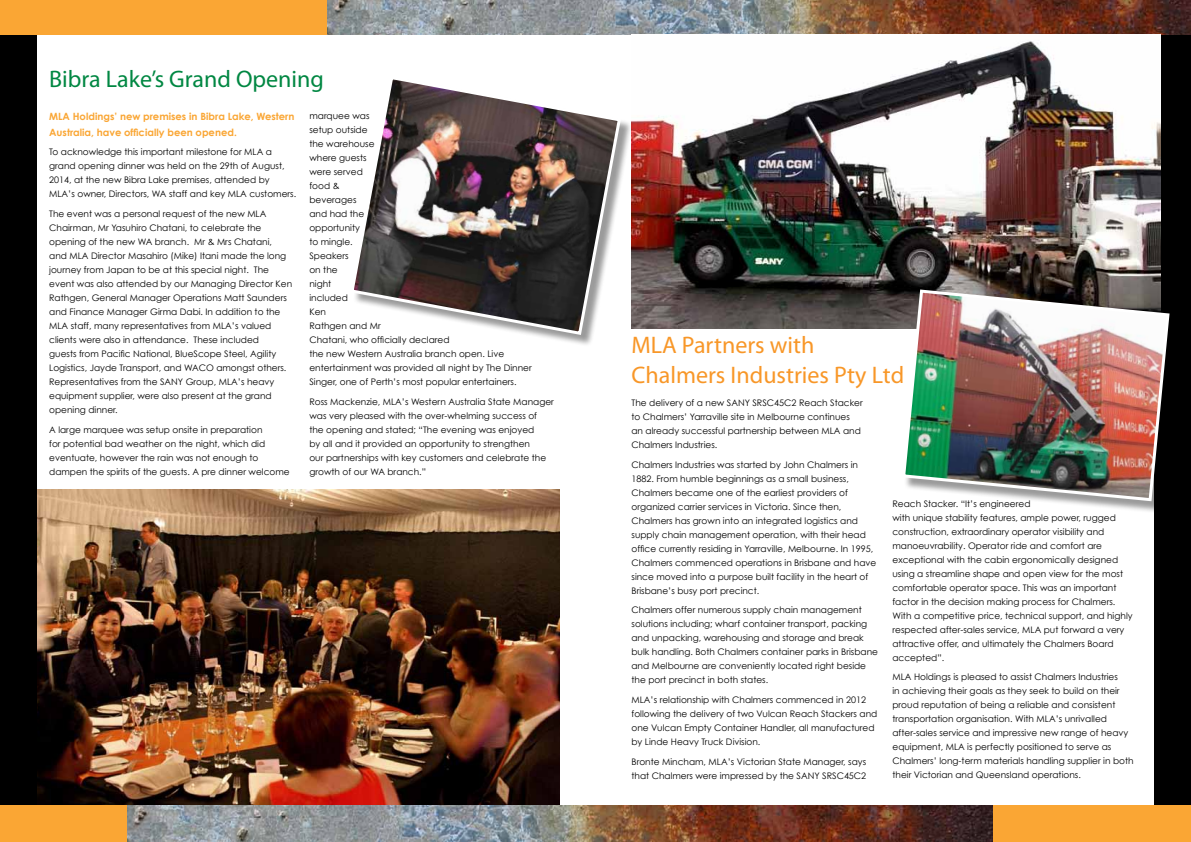
<style>
.page{position:relative;width:1191px;height:842px;background:#fff}
.page>*{position:absolute;margin:0;border:0;box-sizing:border-box;transform-origin:0 0}
.t1{font:24px/30px "Myriad Pro";color:#f89728}
.t2{font:24px "Myriad Pro";color:#008742}
.t3{font:700 10px/16px "Century Gothic";color:#faa634}
.t4{font:9px/14px "Century Gothic";color:#000}
</style>
<div class="page">
<img style="left:36px;top:490px;width:523px;height:316px">
<div style="left:1155px;top:0;width:36px;height:842px;background:#000"></div>
<div style="left:0;top:0;width:36px;height:842px;background:#000"></div>
<div style="left:0;top:0;width:1191px;height:35px;background:#faa634"></div>
<img style="left:328px;top:0;width:863px;height:35px">
<div style="left:0;top:806px;width:1191px;height:36px;background:#faa634"></div>
<img style="left:127px;top:806px;width:865px;height:36px">
<img style="left:633px;top:35px;width:527px;height:294px">
<div style="left:352px;top:77px;width:281px;height:270px;background:#000;opacity:.4"></div>
<img style="left:352px;top:77px;width:271px;height:260px">
<div style="left:903px;top:291px;width:278px;height:222px;background:#000;opacity:.4"></div>
<img style="left:900px;top:288px;width:271px;height:215px">
<h1 class="t2" style="left:49px;top:64px;width:276px">Bibra Lake’s Grand Opening</h1>
<p class="t3" style="left:49px;top:108px;width:247px">MLA Holdings’ new premises in Bibra Lake, Western<br>Australia, have officially been opened.</p>
<p class="t4" style="left:49px;top:145px;width:248px">To acknowledge this important milestone for MLA a grand opening dinner was held on the 29th of August, 2014, at the new Bibra Lake premises, attended by MLA’s owner, Directors, WA staff and key MLA customers.</p>
<p class="t4" style="left:49px;top:207px;width:245px">The event was a personal request of the new MLA Chairman, Mr Yasuhiro Chatani, to celebrate the opening of the new WA branch. Mr &amp; Mrs Chatani,<br>and MLA Director Masahiro (Mike) Itani made the long journey from Japan to be at this special night. The event was also attended by our Managing Director Ken Rathgen, General Manager Operations Matt Saunders and Finance Manager Girma Dabi. In addition to the MLA staff, many representatives from MLA’s valued clients were also in attendance. These included<br>guests from Pacific National, BlueScope Steel, Agility Logistics, Jayde Transport, and WACO amongst others.<br>Representatives from the SANY Group, MLA’s heavy equipment supplier, were also present at the grand opening dinner.</p>
<p class="t4" style="left:49px;top:422px;width:242px">A large marquee was setup onsite in preparation<br>for potential bad weather on the night, which did eventuate, however the rain was not enough to dampen the spirits of the guests. A pre dinner welcome</p>
<p class="t4" style="left:309px;top:109px;width:224px">marquee was<br>setup outside<br>the warehouse<br>where guests<br>were served<br>food &amp;<br>beverages<br>and had the<br>opportunity<br>to mingle.<br>Speakers<br>on the<br>night<br>included<br>Ken<br>Rathgen and Mr<br>Chatani, who officially declared<br>the new Western Australia branch open. Live entertainment was provided all night by The Dinner<br>Singer, one of Perth’s most popular entertainers.</p>
<p class="t4" style="left:309px;top:394px;width:246px">Ross Mackenzie, MLA’s Western Australia State Manager was very pleased with the over-whelming success of<br>the opening and stated; “The evening was enjoyed<br>by all and it provided an opportunity to strengthen<br>our partnerships with key customers and celebrate the growth of our WA branch.”</p>
<p class="t4" style="left:631px;top:396px;width:233px">The delivery of a new SANY SRSC45C2 Reach Stacker to Chalmers’ Yarraville site in Melbourne continues an already successful partnership between MLA and Chalmers Industries.</p>
<h1 class="t1" style="left:631px;top:330px;width:274px">MLA Partners with<br>Chalmers Industries Pty Ltd</h1>
<p class="t4" style="left:631px;top:457px;width:246px">Chalmers Industries was started by John Chalmers in 1882. From humble beginnings as a small business, Chalmers became one of the earliest providers of organized carrier services in Victoria. Since then, Chalmers has grown into an integrated logistics and supply chain management operation, with their head office currently residing in Yarraville, Melbourne. In 1995, Chalmers commenced operations in Brisbane and have since moved into a purpose built facility in the heart of Brisbane’s busy port precinct.</p>
<p class="t4" style="left:631px;top:603px;width:248px">Chalmers offer numerous supply chain management solutions including; wharf container transport, packing and unpacking, warehousing and storage and break bulk handling. Both Chalmers container parks in Brisbane and Melbourne are conveniently located right beside the port precinct in both states.</p>
<p class="t4" style="left:631px;top:693px;width:247px">MLA’s relationship with Chalmers commenced in 2012 following the delivery of two Vulcan Reach Stackers and one Vulcan Empty Container Handler, all manufactured by Linde Heavy Truck Division.</p>
<p class="t4" style="left:631px;top:754px;width:236px">Bronte Mincham, MLA’s Victorian State Manager, says that Chalmers were impressed by the SANY SRSC45C2</p>
<p class="t4" style="left:892px;top:496px;width:242px">Reach Stacker. “It’s engineered<br>with unique stability features, ample power, rugged construction, extraordinary operator visibility and manoeuvrability. Operator ride and comfort are exceptional with the cabin ergonomically designed using a streamline shape and open view for the most comfortable operator space. This was an important factor in the decision making process for Chalmers.<br>With a competitive price, technical support, and highly respected after-sales service, MLA put forward a very attractive offer, and ultimately the Chalmers Board accepted”.</p>
<p class="t4" style="left:892px;top:670px;width:243px">MLA Holdings is pleased to assist Chalmers Industries<br>in achieving their goals as they seek to build on their proud reputation of being a reliable and consistent transportation organisation. With MLA’s unrivalled after-sales service and impressive new range of heavy equipment, MLA is perfectly positioned to serve as Chalmers’ long-term materials handling supplier in both their Victorian and Queensland operations.</p>
</div>
